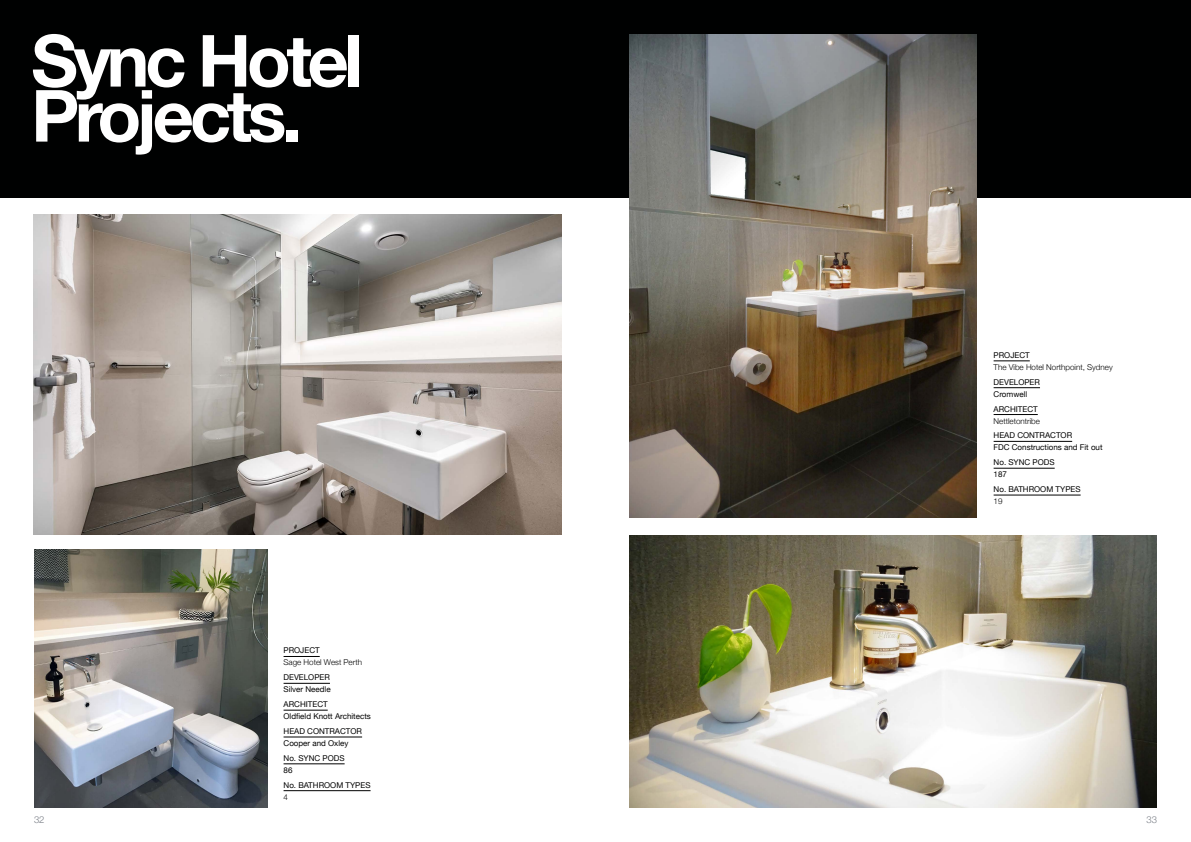
<style>
.page{position:relative;width:1191px;height:842px;background:#fff}
.page>*{position:absolute;margin:0;border:0;box-sizing:border-box;transform-origin:0 0}
.t1{font:700 72px/55px "Helvetica Neue";letter-spacing:-.06em;color:#fff}
.t2{font:300 9.5px "Helvetica Neue";color:#777c84}
.t3{font:8px/12px "Helvetica Neue";color:#000101}
.t4{font:300 8px "Helvetica Neue";color:#000101}
</style>
<div class="page">
<div style="left:0;top:0;width:1191px;height:197px;background:#000101"></div>
<img style="left:34px;top:550px;width:234px;height:258px">
<img style="left:33px;top:215px;width:528px;height:320px">
<hr style="left:283px;top:656px;width:37px;height:1px;background:#000101">
<hr style="left:283px;top:683px;width:47px;height:1px;background:#000101">
<hr style="left:283px;top:710px;width:45px;height:1px;background:#000101">
<hr style="left:283px;top:737px;width:79px;height:1px;background:#000101">
<hr style="left:283px;top:764px;width:62px;height:1px;background:#000101">
<hr style="left:283px;top:790px;width:87px;height:1px;background:#000101">
<img style="left:629px;top:34px;width:347px;height:483px">
<img style="left:629px;top:536px;width:528px;height:272px">
<hr style="left:993px;top:361px;width:36px;height:1px;background:#000101">
<hr style="left:993px;top:387px;width:47px;height:1px;background:#000101">
<hr style="left:993px;top:414px;width:44px;height:1px;background:#000101">
<hr style="left:993px;top:441px;width:79px;height:1px;background:#000101">
<hr style="left:993px;top:468px;width:61px;height:1px;background:#000101">
<hr style="left:993px;top:495px;width:87px;height:1px;background:#000101">
<h1 class="t1" style="left:31px;top:35px;width:333px">Sync Hotel<br>Projects.</h1>
<p class="t3" style="left:283px;top:645px;width:38px">PROJECT</p>
<p class="t4" style="left:283px;top:656px;width:80px">Sage Hotel West Perth</p>
<p class="t3" style="left:283px;top:672px;width:49px">DEVELOPER<br>Silver Needle</p>
<p class="t3" style="left:283px;top:699px;width:89px">ARCHITECT<br>Oldfield Knott Architects</p>
<p class="t3" style="left:283px;top:726px;width:80px">HEAD CONTRACTOR<br>Cooper and Oxley</p>
<p class="t3" style="left:283px;top:752px;width:63px">No. SYNC PODS<br>86</p>
<p class="t3" style="left:283px;top:779px;width:88px">No. BATHROOM TYPES</p>
<p class="t4" style="left:283px;top:790px;width:6px">4</p>
<p class="t3" style="left:993px;top:349px;width:38px">PROJECT</p>
<p class="t4" style="left:993px;top:361px;width:121px">The Vibe Hotel Northpoint, Sydney</p>
<p class="t3" style="left:993px;top:376px;width:48px">DEVELOPER<br>Cromwell</p>
<p class="t3" style="left:993px;top:403px;width:46px">ARCHITECT</p>
<p class="t4" style="left:993px;top:414px;width:48px">Nettletontribe</p>
<p class="t3" style="left:993px;top:430px;width:110px">HEAD CONTRACTOR<br>FDC Constructions and Fit out</p>
<p class="t3" style="left:993px;top:457px;width:63px">No. SYNC PODS<br>187</p>
<p class="t3" style="left:993px;top:484px;width:88px">No. BATHROOM TYPES</p>
<p class="t4" style="left:993px;top:495px;width:10px">19</p>
<p class="t2" style="left:34px;top:812px;width:12px">32</p>
<p class="t2" style="left:1146px;top:812px;width:12px">33</p>
</div>
